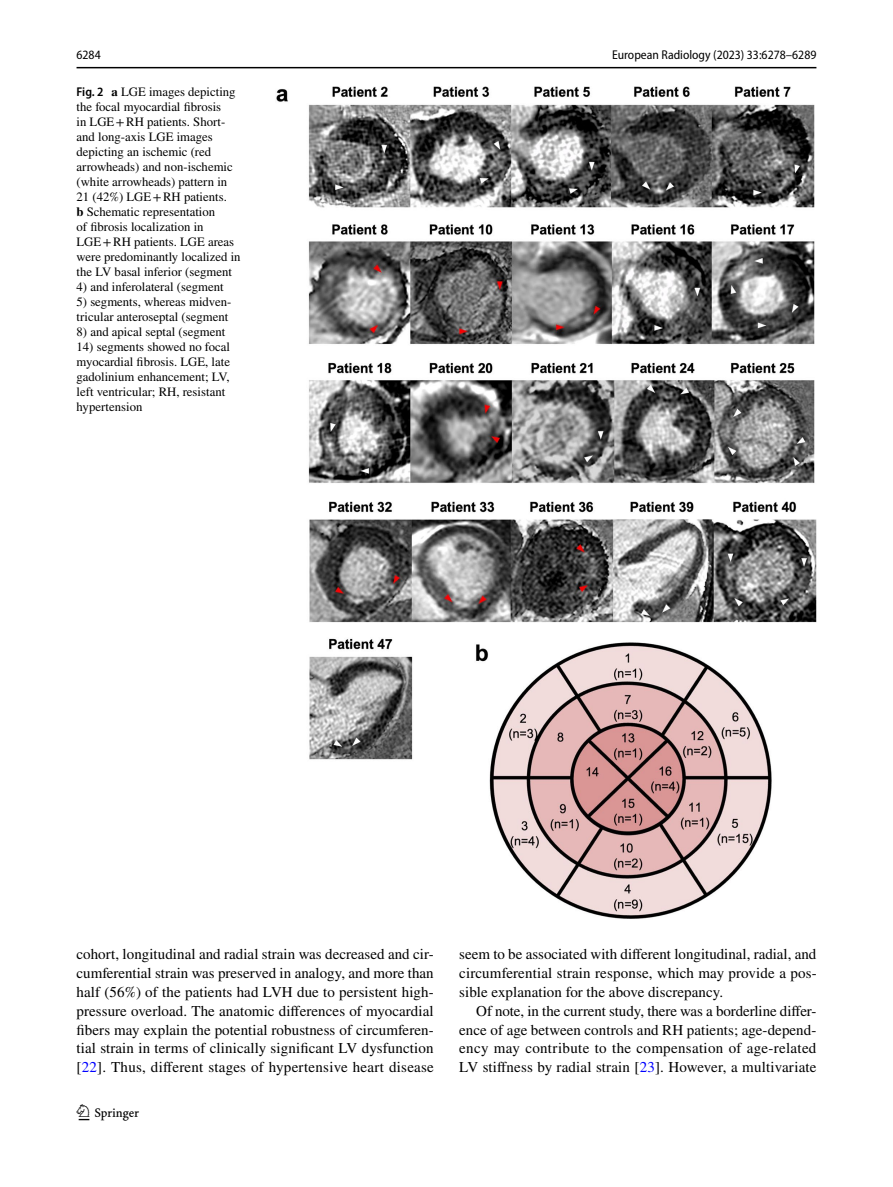
<style>
.page{position:relative;width:893px;height:1187px;background:#fff}
.page>*{position:absolute;margin:0;border:0;box-sizing:border-box;transform-origin:0 0}
.t1{font:22.5px "Springnew Regular 3";color:#000}
.t2{font:15px/18.8px "STIX";letter-spacing:.01em;color:#000;text-align:justify}
.t3{font:12.75px/15px "STIX";color:#000}
.t4{font:semi-condensed 12.75px "Myriad Pro";color:#000}
.s1{font-family:"Myriad Pro";font-weight:600;font-stretch:semi-condensed}
.s2{font-weight:700}
.s3{color:#00f}
</style>
<div class="page">
<hr style="left:77px;top:67px;width:739px;height:1px;background:#000">
<img style="left:276px;top:87px;width:540px;height:832px">
<p class="t4" style="left:77px;top:48px;width:26px">6284</p>
<p class="t4" style="left:612px;top:48px;width:206px">European Radiology (2023) 33:6278–6289</p>
<p class="t3" style="left:77px;top:85px;width:166px"><span class="s1">Fig. 2</span> <span class="s2">a</span> LGE images depicting the focal myocardial fibrosis<br>in LGE+RH patients. Short&shy;and long-axis LGE images depicting an ischemic (red arrowheads) and non-ischemic (white arrowheads) pattern in<br>21 (42%) LGE+RH patients.<br><span class="s2">b</span> Schematic representation<br>of fibrosis localization in<br>LGE+RH patients. LGE areas were predominantly localized in the LV basal inferior (segment</p>
<p class="t3" style="left:77px;top:280px;width:149px">4) and inferolateral (segment</p>
<p class="t3" style="left:77px;top:295px;width:156px">5) segments, whereas midven&shy;tricular anteroseptal (segment</p>
<p class="t3" style="left:77px;top:325px;width:150px">8) and apical septal (segment</p>
<p class="t3" style="left:77px;top:340px;width:155px">14) segments showed no focal myocardial fibrosis. LGE, late gadolinium enhancement; LV, left ventricular; RH, resistant hypertension</p>
<p class="t2" style="left:77px;top:946px;width:359px">cohort, longitudinal and radial strain was decreased and cir&shy;cumferential strain was preserved in analogy, and more than half (56%) of the patients had LVH due to persistent high&shy;pressure overload. The anatomic differences of myocardial fibers may explain the potential robustness of circumferen&shy;tial strain in terms of clinically significant LV dysfunction [<span class="s3">22</span>]. Thus, different stages of hypertensive heart disease</p>
<p class="t2" style="left:459px;top:946px;width:359px">seem to be associated with different longitudinal, radial, and circumferential strain response, which may provide a pos&shy;sible explanation for the above discrepancy.</p>
<p class="t2" style="left:459px;top:1002px;width:359px;text-indent:17px">Of note, in the current study, there was a borderline differ&shy;ence of age between controls and RH patients; age-depend&shy;ency may contribute to the compensation of age-related LV stiffness by radial strain [<span class="s3">23</span>]. However, a multivariate</p>
<h1 class="t1" style="left:79px;top:1104px;width:62px">1 3</h1>
</div>
